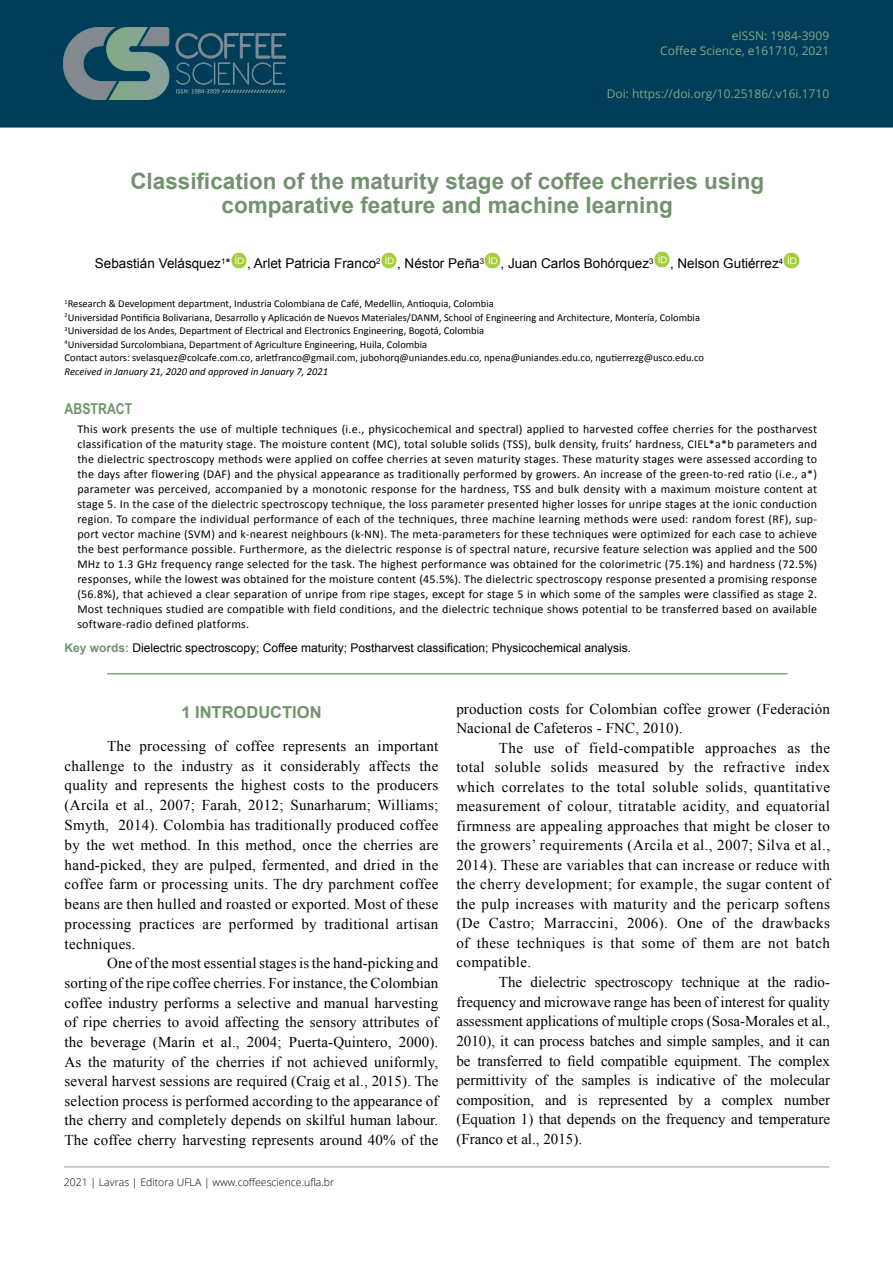
<style>
.page{position:relative;width:893px;height:1263px;background:#fff}
.page>*{position:absolute;margin:0;border:0;box-sizing:border-box;transform-origin:0 0}
.t1{font:700 22.5px/24px "Arial";color:#72926e;text-align:center}
.t2{font:700 16.5px "Arial";color:#72926e}
.t3{font:15px/19.5px "Times New Roman";letter-spacing:.01em;color:#000;text-align:justify}
.t4{font:700 15px "Arial Narrow";color:#72926e}
.t5{font:13.5px "Arial";color:#000}
.t6{font:12px/15px "Calibri";letter-spacing:.02em;color:#000;text-align:justify}
.t7{font:12px "Arial";color:#000}
.t8{font:12px/15px "Open Sans";color:#84a886;text-align:right}
.t9{font:12px "Open Sans";color:#81a683}
.t10{font:10.5px/13.5px "Calibri";color:#000}
.t11{font:italic 10.5px "Calibri";color:#000}
.t12{font:300 10.5px "Open Sans";color:#000}
.s1{font-weight:700;color:#72926e}
</style>
<div class="page">
<div style="left:0;top:0;width:893px;height:128px;background:#003d58"></div>
<img style="left:64px;top:28px;width:222px;height:72px">
<hr style="left:64px;top:1166px;width:765px;height:1px;background:#84a886">
<hr style="left:107px;top:673px;width:680px;height:1px;background:#81a683">
<img style="left:231px;top:252px;width:16px;height:16px">
<img style="left:381px;top:252px;width:16px;height:16px">
<img style="left:484px;top:252px;width:17px;height:16px">
<img style="left:654px;top:251px;width:16px;height:16px">
<img style="left:783px;top:252px;width:17px;height:16px">
<p class="t8" style="left:660px;top:28px;width:170px">eISSN: 1984-3909<br>Coffee Science, e161710, 2021</p>
<p class="t9" style="left:607px;top:86px;width:224px">Doi: https://doi.org/10.25186/.v16i.1710</p>
<h1 class="t1" style="left:130px;top:169px;width:635px">Classification of the maturity stage of coffee cherries using comparative feature and machine learning</h1>
<p class="t5" style="left:95px;top:255px;width:690px">Sebastián Velásquez<sup>1</sup>* , Arlet Patricia Franco<sup>2</sup> , Néstor Peña<sup>3</sup> , Juan Carlos Bohórquez<sup>3</sup> , Nelson Gutiérrez<sup>4</sup></p>
<p class="t10" style="left:65px;top:297px;width:641px"><sup>1</sup>Research &amp; Development department, Industria Colombiana de Café, Medellin, Antioquia, Colombia<br><sup>2</sup>Universidad Pontificia Bolivariana, Desarrollo y Aplicación de Nuevos Materiales/DANM, School of Engineering and Architecture, Montería, Colombia <sup>3</sup>Universidad de los Andes, Department of Electrical and Electronics Engineering, Bogotá, Colombia<br><sup>4</sup>Universidad Surcolombiana, Department of Agriculture Engineering, Huila, Colombia<br>Contact autors: svelasquez@colcafe.com.co, arletfranco@gmail.com, jubohorq@uniandes.edu.co, npena@uniandes.edu.co, ngutierrezg@usco.edu.co</p>
<p class="t11" style="left:65px;top:364px;width:265px">Received in January 21, 2020 and approved in January 7, 2021</p>
<p class="t4" style="left:65px;top:397px;width:69px">ABSTRACT</p>
<p class="t6" style="left:77px;top:422px;width:741px">This work presents the use of multiple techniques (i.e., physicochemical and spectral) applied to harvested coffee cherries for the postharvest classification of the maturity stage. The moisture content (MC), total soluble solids (TSS), bulk density, fruits’ hardness, CIEL*a*b parameters and the dielectric spectroscopy methods were applied on coffee cherries at seven maturity stages. These maturity stages were assessed according to the days after flowering (DAF) and the physical appearance as traditionally performed by growers. An increase of the green-to-red ratio (i.e., a*) parameter was perceived, accompanied by a monotonic response for the hardness, TSS and bulk density with a maximum moisture content at stage 5. In the case of the dielectric spectroscopy technique, the loss parameter presented higher losses for unripe stages at the ionic conduction region. To compare the individual performance of each of the techniques, three machine learning methods were used: random forest (RF), sup&shy;port vector machine (SVM) and k-nearest neighbours (k-NN). The meta-parameters for these techniques were optimized for each case to achieve the best performance possible. Furthermore, as the dielectric response is of spectral nature, recursive feature selection was applied and the 500<br>MHz to 1.3 GHz frequency range selected for the task. The highest performance was obtained for the colorimetric (75.1%) and hardness (72.5%) responses, while the lowest was obtained for the moisture content (45.5%). The dielectric spectroscopy response presented a promising response (56.8%), that achieved a clear separation of unripe from ripe stages, except for stage 5 in which some of the samples were classified as stage 2.<br>Most techniques studied are compatible with field conditions, and the dielectric technique shows potential to be transferred based on available software-radio defined platforms.</p>
<p class="t7" style="left:65px;top:640px;width:568px"><span class="s1">Key words:</span> Dielectric spectroscopy; Coffee maturity; Postharvest classification; Physicochemical analysis.</p>
<p class="t2" style="left:181px;top:701px;width:142px">1 INTRODUCTION</p>
<p class="t3" style="left:65px;top:736px;width:375px;text-indent:43px">The processing of coffee represents an important challenge to the industry as it considerably affects the quality and represents the highest costs to the producers (Arcila et al., 2007; Farah, 2012; Sunarharum; Williams; Smyth, 2014). Colombia has traditionally produced coffee by the wet method. In this method, once the cherries are hand-picked, they are pulped, fermented, and dried in the coffee farm or processing units. The dry parchment coffee beans are then hulled and roasted or exported. Most of these processing practices are performed by traditional artisan techniques.</p>
<p class="t3" style="left:65px;top:953px;width:375px;text-indent:43px">One of the most essential stages is the hand-picking and sorting of the ripe coffee cherries. For instance, the Colombian coffee industry performs a selective and manual harvesting of ripe cherries to avoid affecting the sensory attributes of the beverage (Marín et al., 2004; Puerta-Quintero, 2000).<br>As the maturity of the cherries if not achieved uniformly, several harvest sessions are required (Craig et al., 2015). The selection process is performed according to the appearance of the cherry and completely depends on skilful human labour.<br>The coffee cherry harvesting represents around 40% of the</p>
<p class="t12" style="left:64px;top:1175px;width:272px">2021 | Lavras | Editora UFLA | www.coffeescience.ufla.br</p>
<p class="t3" style="left:456px;top:699px;width:375px">production costs for Colombian coffee grower (Federación<br>Nacional de Cafeteros - FNC, 2010).</p>
<p class="t3" style="left:456px;top:738px;width:375px;text-indent:43px">The use of field-compatible approaches as the total soluble solids measured by the refractive index which correlates to the total soluble solids, quantitative measurement of colour, titratable acidity, and equatorial firmness are appealing approaches that might be closer to the growers’ requirements (Arcila et al., 2007; Silva et al., 2014). These are variables that can increase or reduce with the cherry development; for example, the sugar content of the pulp increases with maturity and the pericarp softens (De Castro; Marraccini, 2006). One of the drawbacks of these techniques is that some of them are not batch compatible.</p>
<p class="t3" style="left:456px;top:972px;width:375px;text-indent:43px">The dielectric spectroscopy technique at the radio&shy;frequency and microwave range has been of interest for quality assessment applications of multiple crops (Sosa-Morales et al., 2010), it can process batches and simple samples, and it can be transferred to field compatible equipment. The complex permittivity of the samples is indicative of the molecular composition, and is represented by a complex number (Equation 1) that depends on the frequency and temperature (Franco et al., 2015).</p>
</div>
